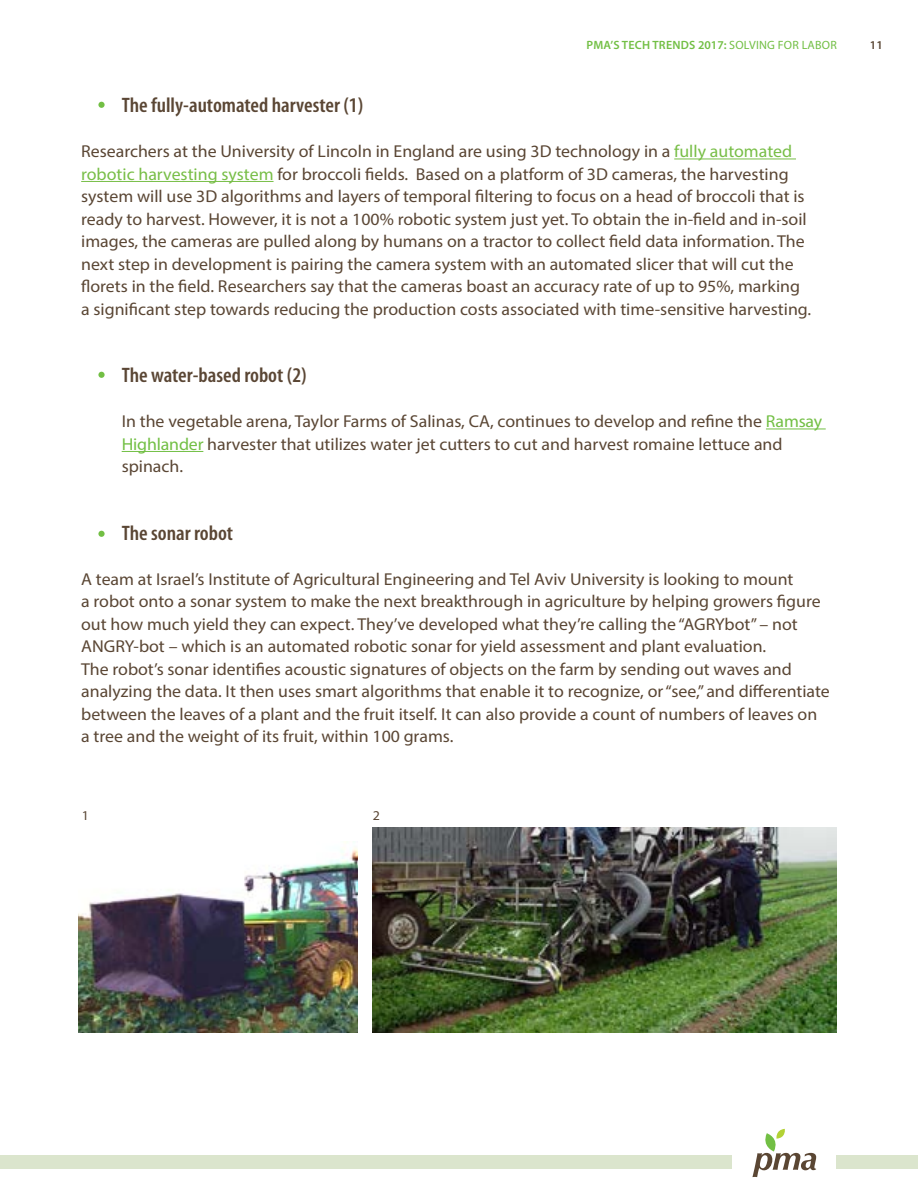
<style>
.page{position:relative;width:918px;height:1188px;background:#fff}
.page>*{position:absolute;margin:0;border:0;box-sizing:border-box;transform-origin:0 0}
.t1{font:600 condensed 21px "Myriad Pro";color:#5a4634;scale:1.04 1}
.t2{font:17.25px/22.5px "Myriad Pro";color:#5a4634;scale:1.04 1}
.t3{font:13.5px "Myriad Pro";color:#5a4634;scale:1.04 1}
.t4{font:600 12px "Myriad Pro";letter-spacing:.02em;color:#72bf44}
.t5{font:600 12px "Myriad Pro";color:#5a4735}
.s1{font-weight:400}
.s2{color:#78be47}
.s3{color:#72bf44}
</style>
<div class="page">
<svg style="left:752px;top:1129px;width:64px;height:48px"></svg>
<div style="left:0;top:1155px;width:732px;height:13px;background:#dbe5cd"></div>
<div style="left:837px;top:1155px;width:81px;height:13px;background:#dbe5cd"></div>
<hr style="left:674px;top:159px;width:122px;height:1px;background:#78be47">
<hr style="left:81px;top:181px;width:193px;height:1px;background:#78be47">
<hr style="left:766px;top:429px;width:60px;height:1px;background:#72bf44">
<hr style="left:122px;top:451px;width:81px;height:1px;background:#72bf44">
<div style="left:98px;top:372px;width:7px;height:6px;background:#72bf44;border-radius:50%"></div>
<div style="left:98px;top:102px;width:7px;height:6px;background:#72bf44;border-radius:50%"></div>
<div style="left:98px;top:531px;width:7px;height:6px;background:#72bf44;border-radius:50%"></div>
<img style="left:373px;top:828px;width:464px;height:204px">
<img style="left:78px;top:842px;width:280px;height:191px">
<p class="t4" style="left:587px;top:37px;width:252px">PMA’S TECH TRENDS 2017: <span class="s1">SOLVING FOR LABOR</span></p>
<p class="t5" style="left:870px;top:37px;width:14px">11</p>
<p class="t1" style="left:122px;top:94px;width:234px">The fully-automated harvester (1)</p>
<p class="t2" style="left:81px;top:140px;width:704px">Researchers at the University of Lincoln in England are using 3D technology in a <span class="s2">fully automated robotic harvesting system</span> for broccoli fields. Based on a platform of 3D cameras, the harvesting system will use 3D algorithms and layers of temporal filtering to focus on a head of broccoli that is ready to harvest. However, it is not a 100% robotic system just yet. To obtain the in-field and in-soil images, the cameras are pulled along by humans on a tractor to collect field data information. The next step in development is pairing the camera system with an automated slicer that will cut the florets in the field. Researchers say that the cameras boast an accuracy rate of up to 95%, marking a significant step towards reducing the production costs associated with time-sensitive harvesting.</p>
<p class="t1" style="left:122px;top:364px;width:180px">The water-based robot (2)</p>
<p class="t2" style="left:122px;top:410px;width:675px">In the vegetable arena, Taylor Farms of Salinas, CA, continues to develop and refine the <span class="s3">Ramsay<br>Highlander</span> harvester that utilizes water jet cutters to cut and harvest romaine lettuce and spinach.</p>
<p class="t1" style="left:122px;top:521px;width:109px">The sonar robot</p>
<p class="t2" style="left:81px;top:567px;width:721px">A team at Israel’s Institute of Agricultural Engineering and Tel Aviv University is looking to mount<br>a robot onto a sonar system to make the next breakthrough in agriculture by helping growers figure out how much yield they can expect. They’ve developed what they’re calling the “AGRYbot” – not ANGRY-bot – which is an automated robotic sonar for yield assessment and plant evaluation.<br>The robot’s sonar identifies acoustic signatures of objects on the farm by sending out waves and analyzing the data. It then uses smart algorithms that enable it to recognize, or “see,” and differentiate between the leaves of a plant and the fruit itself. It can also provide a count of numbers of leaves on a tree and the weight of its fruit, within 100 grams.</p>
<p class="t3" style="left:82px;top:807px;width:8px">1</p>
<p class="t3" style="left:373px;top:807px;width:8px">2</p>
</div>
